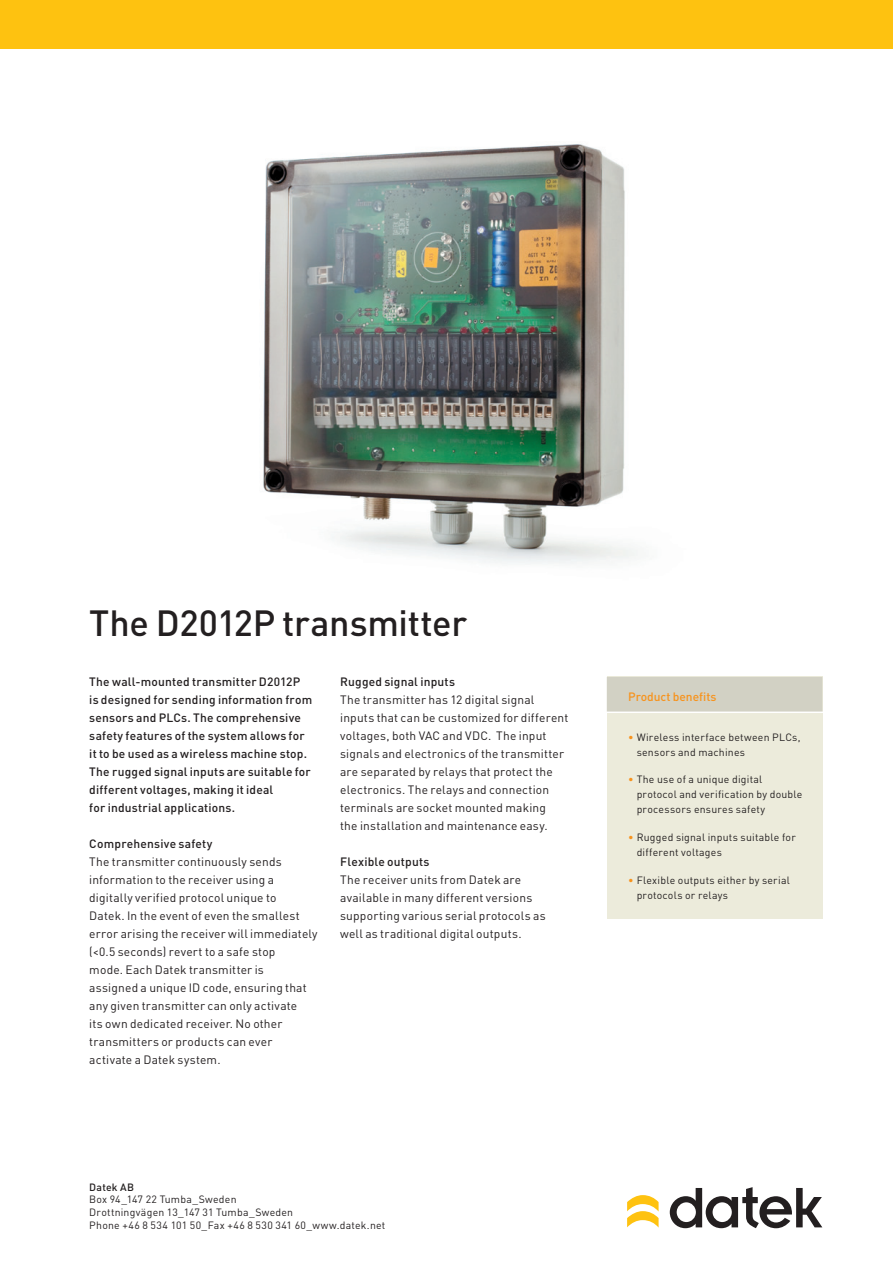
<style>
.page{position:relative;width:893px;height:1263px;background:#fff}
.page>*{position:absolute;margin:0;border:0;box-sizing:border-box;transform-origin:0 0}
.t1{font:500 36px "DIN";letter-spacing:-.01em;color:#231f20}
.t2{font:12px/18px "DIN";letter-spacing:.015em;color:#231f20}
.t3{font:500 12px/18px "DIN";letter-spacing:.015em;color:#231f20}
.t4{font:500 12px "DIN";color:#f7931d}
.t5{font:10.5px/15px "DIN";letter-spacing:.02em;color:#231f20}
.t6{font:500 10.5px "DIN";letter-spacing:.02em;color:#231f20}
.s1{color:#f7931d}
</style>
<div class="page">
<img style="left:263px;top:144px;width:375px;height:420px">
<div style="left:0;top:0;width:893px;height:49px;background:#fec210"></div>
<svg style="left:670px;top:1187px;width:152px;height:41px"></svg>
<svg style="left:627px;top:1195px;width:32px;height:32px"></svg>
<div style="left:607px;top:676px;width:215px;height:242px;background:#ecebdb"></div>
<div style="left:607px;top:677px;width:215px;height:36px;background:#d2d1c4"></div>
<hr style="left:604px;top:711px;width:232px;height:2px;background:#fff">
<h1 class="t1" style="left:89px;top:599px;width:379px">The D2012P transmitter</h1>
<p class="t3" style="left:89px;top:672px;width:224px">The wall-mounted transmitter D2012P is designed for sending information from sensors and PLCs. The comprehensive safety features of the system allows for it to be used as a wireless machine stop.<br>The rugged signal inputs are suitable for different voltages, making it ideal<br>for industrial applications.</p>
<p class="t3" style="left:89px;top:834px;width:125px">Comprehensive safety</p>
<p class="t2" style="left:89px;top:853px;width:230px">The transmitter continuously sends information to the receiver using a digitally verified protocol unique to<br>Datek. In the event of even the smallest error arising the receiver will immediately (&lt;0.5 seconds) revert to a safe stop<br>mode. Each Datek transmitter is<br>assigned a unique ID code, ensuring that any given transmitter can only activate<br>its own dedicated receiver. No other transmitters or products can ever activate a Datek system.</p>
<p class="t3" style="left:340px;top:672px;width:116px">Rugged signal inputs</p>
<p class="t2" style="left:340px;top:691px;width:230px">The transmitter has 12 digital signal inputs that can be customized for different voltages, both VAC and VDC. The input signals and electronics of the transmitter are separated by relays that protect the electronics. The relays and connection terminals are socket mounted making<br>the installation and maintenance easy.</p>
<p class="t3" style="left:340px;top:852px;width:91px">Flexible outputs</p>
<p class="t2" style="left:340px;top:871px;width:207px">The receiver units from Datek are available in many different versions supporting various serial protocols as well as traditional digital outputs.</p>
<p class="t6" style="left:89px;top:1180px;width:46px">Datek AB</p>
<p class="t5" style="left:89px;top:1193px;width:298px;line-height:12.6px">Box 94_147 22 Tumba_Sweden<br>Drottningvägen 13_147 31 Tumba_Sweden<br>Phone +46 8 534 101 50_Fax +46 8 530 341 60_www.datek.net</p>
<p class="t4" style="left:628px;top:688px;width:90px">Product benefits</p>
<p class="t5" style="left:637px;top:729px;width:165px;text-indent:-9px"><span class="s1">•</span> Wireless interface between PLCs, sensors and machines</p>
<p class="t5" style="left:637px;top:772px;width:167px;text-indent:-9px"><span class="s1">•</span> The use of a unique digital protocol and verification by double processors ensures safety</p>
<p class="t5" style="left:637px;top:830px;width:161px;text-indent:-9px"><span class="s1">•</span> Rugged signal inputs suitable for different voltages</p>
<p class="t5" style="left:637px;top:873px;width:155px;text-indent:-9px"><span class="s1">•</span> Flexible outputs either by serial protocols or relays</p>
</div>
